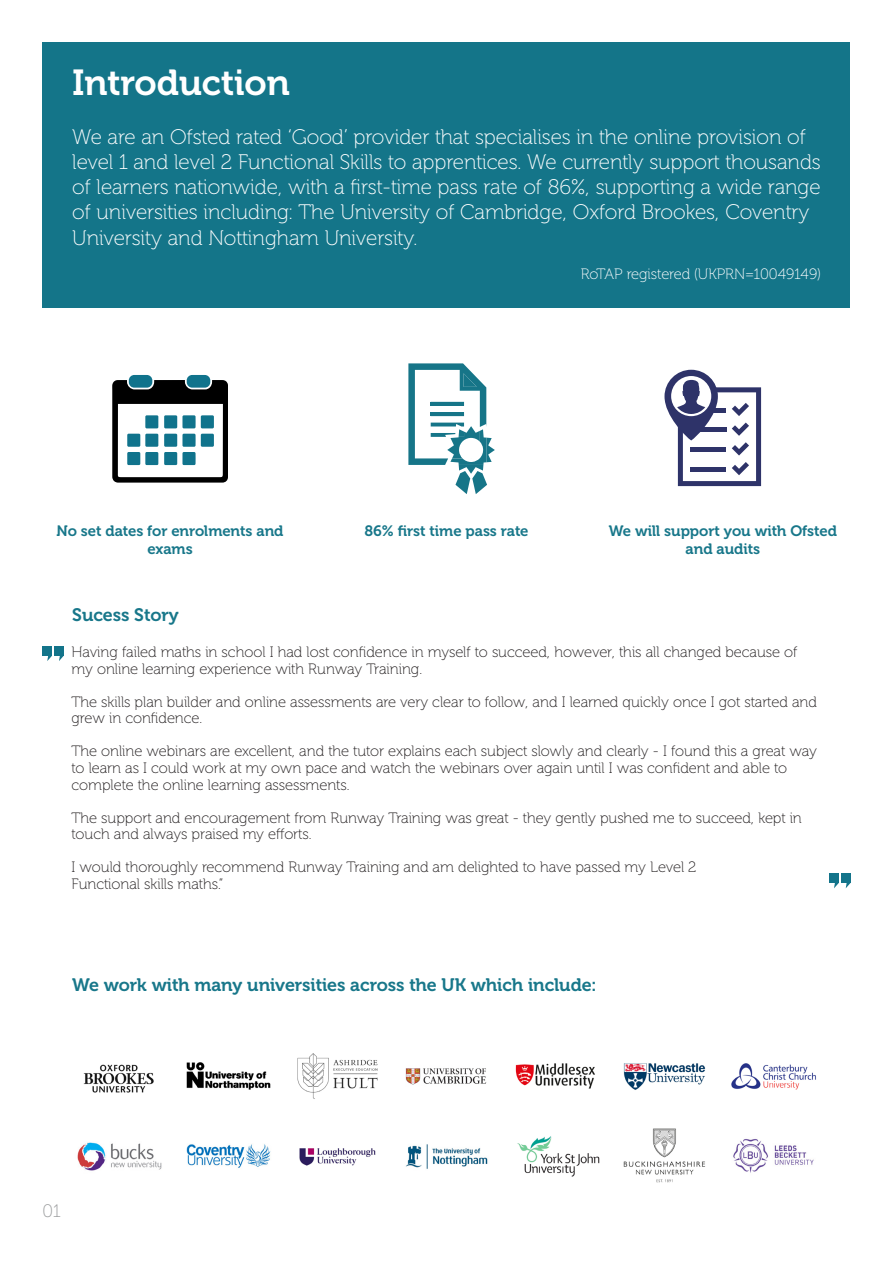
<style>
.page{position:relative;width:893px;height:1263px;background:#fff}
.page>*{position:absolute;margin:0;border:0;box-sizing:border-box;transform-origin:0 0}
.Page_Heading{font:36px "Museo Cyrl 700";color:#fff}
.Paragraph_Style_2{font:21px/25.2px "Museo Cyrl 100";color:#fff}
.Sub_Heading{font:18px "Museo Cyrl 700";color:#18778a}
.Body_Copy{font:18px "Museo Cyrl 100";color:#9a9c9d}
.Paragraph_Style_1{font:15px/16.5px "Museo Cyrl 100";color:#231f20}
.Sub_Heading-2{font:15px/18px "Museo Cyrl 700";color:#18778a;text-align:center}
.Icon_Text{font:15px/18px "Museo Cyrl 700";color:#18778a;text-align:center}
.Paragraph_Style_2-2{font:15px "Museo Cyrl 100";color:#fff}
</style>
<div class="page">
<svg style="left:112px;top:380px;width:116px;height:103px"></svg>
<div style="left:129px;top:375px;width:23px;height:13px;background:#10738c;border-radius:5px"></div>
<div style="left:187px;top:375px;width:23px;height:13px;background:#10738c;border-radius:5px"></div>
<svg style="left:408px;top:363px;width:87px;height:131px"></svg>
<svg style="left:664px;top:370px;width:97px;height:116px"></svg>
<div style="left:43px;top:43px;width:807px;height:265px;background:#147589"></div>
<img style="left:517px;top:1136px;width:83px;height:41px">
<img style="left:406px;top:1144px;width:82px;height:25px">
<img style="left:186px;top:1062px;width:85px;height:28px">
<img style="left:77px;top:1064px;width:85px;height:107px">
<img style="left:623px;top:1063px;width:83px;height:27px">
<img style="left:515px;top:1063px;width:80px;height:26px">
<img style="left:299px;top:1148px;width:77px;height:18px">
<img style="left:733px;top:1139px;width:81px;height:34px">
<img style="left:186px;top:1144px;width:85px;height:24px">
<img style="left:731px;top:1063px;width:85px;height:27px">
<img style="left:405px;top:1068px;width:82px;height:17px">
<img style="left:623px;top:1128px;width:82px;height:55px">
<img style="left:297px;top:1053px;width:81px;height:46px">
<div style="left:43px;top:646px;width:9px;height:10px;background:#13748a"></div>
<svg style="left:47px;top:656px;width:5px;height:5px"></svg>
<div style="left:54px;top:646px;width:10px;height:10px;background:#13748a"></div>
<svg style="left:59px;top:656px;width:5px;height:5px"></svg>
<div style="left:829px;top:873px;width:10px;height:10px;background:#13748a"></div>
<svg style="left:834px;top:883px;width:5px;height:5px"></svg>
<div style="left:841px;top:873px;width:9px;height:10px;background:#13748a"></div>
<svg style="left:846px;top:883px;width:4px;height:5px"></svg>
<p class="Page_Heading" style="left:72px;top:63px;width:219px">Introduction</p>
<p class="Paragraph_Style_2" style="left:72px;top:124px;width:750px">We are an Ofsted rated ‘Good’ provider that specialises in the online provision of level 1 and level 2 Functional Skills to apprentices. We currently support thousands of learners nationwide, with a first-time pass rate of 86%, supporting a wide range of universities including: The University of Cambridge, Oxford Brookes, Coventry University and Nottingham University.</p>
<p class="Paragraph_Style_2-2" style="left:581px;top:266px;width:241px">RoTAP registered (UKPRN=10049149)</p>
<p class="Icon_Text" style="left:57px;top:522px;width:228px">No set dates for enrolments and exams</p>
<p class="Sub_Heading-2" style="left:364px;top:522px;width:166px">86% first time pass rate</p>
<p class="Sub_Heading-2" style="left:609px;top:522px;width:230px">We will support you with Ofsted and audits</p>
<p class="Sub_Heading" style="left:72px;top:605px;width:108px">Sucess Story</p>
<p class="Paragraph_Style_1" style="left:72px;top:644px;width:727px">Having failed maths in school I had lost confidence in myself to succeed, however, this all changed because of my online learning experience with Runway Training.</p>
<p class="Paragraph_Style_1" style="left:72px;top:694px;width:747px">The skills plan builder and online assessments are very clear to follow, and I learned quickly once I got started and grew in confidence.</p>
<p class="Paragraph_Style_1" style="left:72px;top:743px;width:747px">The online webinars are excellent, and the tutor explains each subject slowly and clearly - I found this a great way to learn as I could work at my own pace and watch the webinars over again until I was confident and able to complete the online learning assessments.</p>
<p class="Paragraph_Style_1" style="left:72px;top:809px;width:732px">The support and encouragement from Runway Training was great - they gently pushed me to succeed, kept in touch and always praised my efforts.</p>
<p class="Paragraph_Style_1" style="left:72px;top:859px;width:626px">I would thoroughly recommend Runway Training and am delighted to have passed my Level 2</p>
<p class="Paragraph_Style_1" style="left:72px;top:875px;width:153px">Functional skills maths.”</p>
<p class="Sub_Heading" style="left:72px;top:974px;width:525px">We work with many universities across the UK which include:</p>
<p class="Body_Copy" style="left:43px;top:1201px;width:20px">01</p>
</div>
